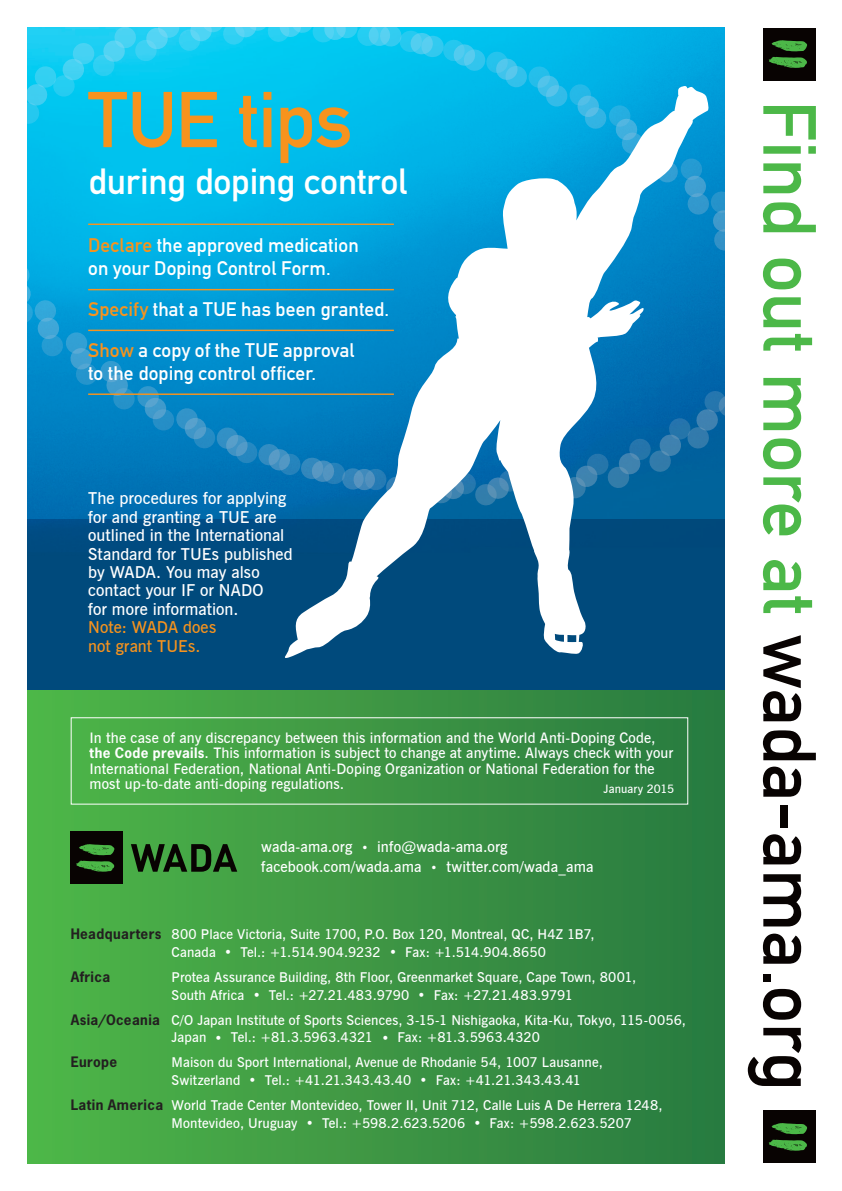
<style>
.page{position:relative;width:842px;height:1191px;background:#fff}
.page>*{position:absolute;margin:0;border:0;box-sizing:border-box;transform-origin:0 0}
.t1{font:77.6px "DIN Mittelschrift";letter-spacing:-.01em;color:#f7931d}
.t2{font:73.8px "DIN Mittelschrift";color:#4cb848}
.t3{font:36px "DIN Mittelschrift";letter-spacing:-.005em;color:#fff}
.t4{font:19.4px "DIN Mittelschrift";letter-spacing:.005em;color:#fff}
.t5{font:600 16.4px/18.4px "News Gothic BT";letter-spacing:.005em;color:#fff}
.t6{font:600 16.4px/18.4px "News Gothic BT";letter-spacing:.005em;color:#f7931d}
.t7{font:600 14.8px "News Gothic BT";letter-spacing:.005em;color:#fff}
.t8{font:600 14.6px/15.6px "News Gothic BT";letter-spacing:.005em;color:#fff}
.t9{font:600 13.6px "News Gothic BT";letter-spacing:.01em;color:#fff}
.t10{font:700 13.6px "News Gothic";letter-spacing:.025em;color:#231f20}
.t11{font:600 11.6px "News Gothic BT";letter-spacing:.005em;color:#fff}
.s1{color:#f7931d}
.s2{font-family:"News Gothic";font-weight:700;font-size:13.6px}
.s3{font-size:11.8px}
.s4{font-family:"News Gothic";font-weight:700;color:#231f20}
.s5{color:#080302}
</style>
<div class="page">
<img style="left:27px;top:490px;width:697px;height:201px">
<div style="left:27px;top:691px;width:697px;height:472px;background:linear-gradient(to right,#50b648,#297940)"></div>
<div style="left:71px;top:717px;width:617px;height:88px;border:1px solid #fff"></div>
<div style="left:71px;top:832px;width:52px;height:52px;background:#080302"></div>
<svg style="left:76px;top:844px;width:39px;height:28px"></svg>
<svg style="left:131px;top:844px;width:106px;height:28px;background:#275725"></svg>
<div style="left:27px;top:482px;width:255px;height:8px;background:#0071b4"></div>
<div style="left:27px;top:139px;width:255px;height:8px;background:#00c2ee"></div>
<svg style="left:436px;top:27px;width:345px;height:59px;background:#1fc2ec"></svg>
<svg style="left:27px;top:147px;width:255px;height:335px;background:#049dd5"></svg>
<svg style="left:27px;top:27px;width:409px;height:112px;background:#0ec9f0"></svg>
<svg style="left:447px;top:33px;width:325px;height:335px"></svg>
<svg style="left:709px;top:376px;width:16px;height:143px;background:#0a67a1"></svg>
<svg style="left:432px;top:36px;width:1px;height:21px"></svg>
<svg style="left:749px;top:314px;width:10px;height:54px"></svg>
<div style="left:763px;top:28px;width:52px;height:52px;background:#080302"></div>
<svg style="left:768px;top:40px;width:39px;height:28px"></svg>
<div style="left:763px;top:1111px;width:52px;height:52px;background:#080302"></div>
<svg style="left:768px;top:1123px;width:39px;height:28px"></svg>
<hr style="left:88px;top:289px;width:306px;height:1px;background:#f7931d">
<hr style="left:88px;top:224px;width:306px;height:1px;background:#f7931d">
<hr style="left:88px;top:330px;width:306px;height:1px;background:#f7931d">
<hr style="left:88px;top:393px;width:306px;height:2px;background:#f7931d">
<svg style="left:282px;top:86px;width:427px;height:573px"></svg>
<p class="t1" style="left:88px;top:74px;width:266px">TUE tips</p>
<p class="t3" style="left:88px;top:160px;width:321px">during doping control</p>
<p class="t4" style="left:88px;top:234px;width:272px"><span class="s1">Declare</span> the approved medication</p>
<p class="t4" style="left:88px;top:257px;width:244px">on your Doping Control Form.</p>
<p class="t4" style="left:88px;top:298px;width:302px"><span class="s1">Specify</span> that a TUE has been granted.</p>
<p class="t4" style="left:88px;top:339px;width:268px"><span class="s1">Show</span> a copy of the TUE approval</p>
<p class="t4" style="left:88px;top:362px;width:230px">to the doping control officer.</p>
<p class="t5" style="left:88px;top:489px;width:200px">The procedures for applying</p>
<p class="t5" style="left:88px;top:507px;width:206px">for and granting a TUE are outlined in the International<br>Standard for TUEs published</p>
<p class="t5" style="left:88px;top:563px;width:173px">by WADA. You may also</p>
<p class="t5" style="left:88px;top:581px;width:177px">contact your IF or NADO</p>
<p class="t5" style="left:88px;top:600px;width:152px">for more information.</p>
<p class="t6" style="left:88px;top:618px;width:130px">Note: WADA does not grant TUEs.</p>
<p class="t8" style="left:90px;top:729px;width:585px">In the case of any discrepancy between this information and the World Anti-Doping Code, <span class="s2">the Code prevails</span>. This information is subject to change at anytime. Always check with your International Federation, National Anti-Doping Organization or National Federation for the most up-to-date anti-doping regulations.</p>
<p class="t11" style="left:603px;top:782px;width:72px">January 2015</p>
<p class="t7" style="left:261px;top:837px;width:248px">wada-ama.org <span class="s3">•</span> info@wada-ama.org</p>
<p class="t7" style="left:261px;top:858px;width:334px">facebook.com/wada.ama <span class="s3">•</span> twitter.com/wada_ama</p>
<p class="t9" style="left:71px;top:926px;width:525px"><span class="s4">Headquarters</span> 800 Place Victoria, Suite 1700, P.O. Box 120, Montreal, QC, H4Z 1B7,</p>
<p class="t9" style="left:172px;top:944px;width:376px">Canada • Tel.: +1.514.904.9232 • Fax: +1.514.904.8650</p>
<p class="t10" style="left:71px;top:968px;width:41px">Africa</p>
<p class="t9" style="left:172px;top:969px;width:466px">Protea Assurance Building, 8th Floor, Greenmarket Square, Cape Town, 8001,</p>
<p class="t9" style="left:172px;top:986px;width:403px">South Africa • Tel.: +27.21.483.9790 • Fax: +27.21.483.9791</p>
<p class="t9" style="left:71px;top:1012px;width:617px"><span class="s4">Asia/Oceania</span> C/O Japan Institute of Sports Sciences, 3-15-1 Nishigaoka, Kita-Ku, Tokyo, 115-0056,</p>
<p class="t9" style="left:172px;top:1029px;width:370px">Japan • Tel.: +81.3.5963.4321 • Fax: +81.3.5963.4320</p>
<p class="t10" style="left:71px;top:1053px;width:48px">Europe</p>
<p class="t9" style="left:172px;top:1054px;width:432px">Maison du Sport International, Avenue de Rhodanie 54, 1007 Lausanne,</p>
<p class="t9" style="left:172px;top:1072px;width:411px">Switzerland • Tel.: +41.21.343.43.40 • Fax: +41.21.343.43.41</p>
<p class="t9" style="left:71px;top:1097px;width:593px"><span class="s4">Latin America</span> World Trade Center Montevideo, Tower II, Unit 712, Calle Luis A De Herrera 1248,</p>
<p class="t9" style="left:172px;top:1114px;width:462px">Montevideo, Uruguay • Tel.: +598.2.623.5206 • Fax: +598.2.623.5207</p>
<p class="t2" style="left:832px;top:100px;width:992px;rotate:90deg">Find out more at <span class="s5">wada-ama.org</span></p>
</div>
